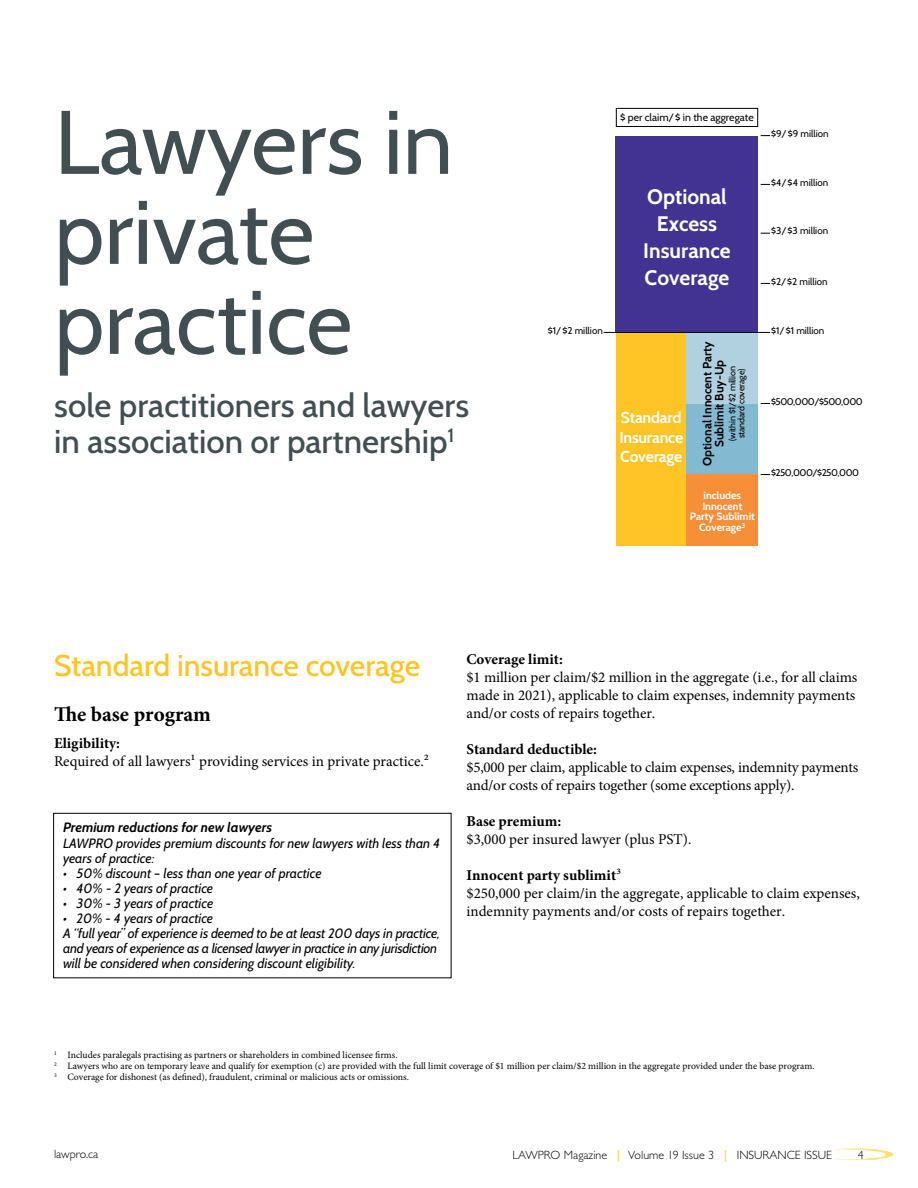
<style>
.page{position:relative;width:918px;height:1188px;background:#fff}
.page>*{position:absolute;margin:0;border:0;box-sizing:border-box;transform-origin:0 0}
.H1_Ins_Coverage{font:90px/90px "Cabin";color:#414f53}
.H1B_Ins_Coverage_SMA{font:500 33px/36px "Cabin";color:#414f53}
.H2_Ins_Coverage{font:500 30px "Cabin";color:#ffc425}
.t1{font:700 21px/27px "Cabin";color:#fff;text-align:center}
.H3_Ins_Coverage{font:700 21px "Minion Pro";color:#000}
.t2{font:700 15.75px/19.5px "Cabin";letter-spacing:-.015em;color:#fff;text-align:justify}
.Body{font:15px/18px "Minion Pro";letter-spacing:-.005em;color:#000}
.t3{font:italic 13.5px/15px "Cabin";color:#000}
.t4{font:italic 700 13.5px "Cabin";color:#000}
.t5{font:300 12px "Gill Sans";color:#000}
.t6{font:700 12px/12px "Cabin";color:#000;text-align:center}
.t7{font:700 10.5px/10.5px "Cabin";color:#fff;text-align:center}
.t8{font:10.5px "Cabin";color:#000}
.Footnote{font:9.75px "Minion Pro";color:#000}
.t9{font:9.75px "Cabin";color:#000}
.t10{font:9.75px "Cabin";letter-spacing:-.05em;color:#000}
.t11{font:9px/9px "Cabin";letter-spacing:-.015em;color:#000}
.s1{font-weight:700}
.s2{font-family:"Cabin";font-weight:400;color:#ffd046}
</style>
<div class="page">
<svg style="left:832px;top:1148px;width:44px;height:12px"></svg>
<svg style="left:876px;top:1149px;width:17px;height:11px"></svg>
<div style="left:616px;top:108px;width:142px;height:19px;border:1px solid #000"></div>
<div style="left:616px;top:136px;width:142px;height:196px;background:#423393"></div>
<div style="left:616px;top:332px;width:71px;height:214px;background:#ffc425"></div>
<div style="left:687px;top:403px;width:71px;height:72px;background:#84bad1"></div>
<div style="left:687px;top:332px;width:71px;height:71px;background:#b1d1e0"></div>
<div style="left:687px;top:475px;width:71px;height:71px;background:#f78f39"></div>
<hr style="left:604px;top:332px;width:166px;height:1px;background:#000">
<div style="left:53px;top:813px;width:399px;height:165px;border:1px solid #000"></div>
<h1 class="H1_Ins_Coverage" style="left:54px;top:97px;width:400px">Lawyers in private practice</h1>
<h1 class="H1B_Ins_Coverage_SMA" style="left:54px;top:387px;width:416px">sole practitioners and lawyers in association or partnership<sup>1</sup></h1>
<p class="t9" style="left:548px;top:325px;width:57px">$1/$2 million</p>
<p class="t8" style="left:620px;top:110px;width:135px">$ per claim/$ in the aggregate</p>
<h3 class="t1" style="left:643px;top:183px;width:89px">Optional<br>Excess<br>Insurance<br>Coverage</h3>
<p class="t2" style="left:619px;top:408px;width:65px">Standard Insurance Coverage</p>
<p class="t6" style="left:701px;top:466px;width:126px;rotate:-90deg">Optional Innocent Party<br>Sublimit Buy-Up</p>
<p class="t11" style="left:728px;top:441px;width:76px;rotate:-90deg">(within $1/$2 million standard coverage)</p>
<p class="t7" style="left:690px;top:490px;width:67px">includes<br>Innocent<br>Party Sublimit<br>Coverage<sup>3</sup></p>
<p class="t9" style="left:771px;top:128px;width:59px">$9/$9 million</p>
<p class="t9" style="left:771px;top:177px;width:59px">$4/$4 million</p>
<p class="t9" style="left:771px;top:225px;width:59px">$3/$3 million</p>
<p class="t9" style="left:771px;top:276px;width:58px">$2/$2 million</p>
<p class="t9" style="left:771px;top:325px;width:55px">$1/$1 million</p>
<p class="t10" style="left:771px;top:395px;width:93px">$500,000/$500,000</p>
<p class="t10" style="left:771px;top:467px;width:90px">$250,000/$250,000</p>
<h2 class="H2_Ins_Coverage" style="left:54px;top:647px;width:368px">Standard insurance coverage</h2>
<h3 class="H3_Ins_Coverage" style="left:54px;top:700px;width:159px">The base program</h3>
<p class="Body" style="left:54px;top:735px;width:376px"><span class="s1">Eligibility:<br></span>Required of all lawyers¹ providing services in private practice.²</p>
<p class="t4" style="left:63px;top:819px;width:211px">Premium reductions for new lawyers</p>
<p class="t3" style="left:63px;top:836px;width:379px">LAWPRO provides premium discounts for new lawyers with less than 4 years of practice:</p>
<p class="t3" style="left:63px;top:866px;width:260px">• 50% discount – less than one year of practice</p>
<p class="t3" style="left:63px;top:881px;width:152px">• 40% - 2 years of practice</p>
<p class="t3" style="left:63px;top:896px;width:152px">• 30% - 3 years of practice</p>
<p class="t3" style="left:63px;top:911px;width:379px">• 20% - 4 years of practice<br>A “full year” of experience is deemed to be at least 200 days in practice, and years of experience as a licensed lawyer in practice in any jurisdiction will be considered when considering discount eligibility.</p>
<p class="Body" style="left:466px;top:651px;width:392px"><span class="s1">Coverage limit:<br></span>$1 million per claim/$2 million in the aggregate (i.e., for all claims made in 2021), applicable to claim expenses, indemnity payments and/or costs of repairs together.</p>
<p class="Body" style="left:466px;top:741px;width:393px"><span class="s1">Standard deductible:<br></span>$5,000 per claim, applicable to claim expenses, indemnity payments and/or costs of repairs together (some exceptions apply).</p>
<p class="Body" style="left:466px;top:813px;width:227px"><span class="s1">Base premium:<br></span>$3,000 per insured lawyer (plus PST).</p>
<p class="Body" style="left:466px;top:867px;width:395px"><span class="s1">Innocent party sublimit</span>³<br>$250,000 per claim/in the aggregate, applicable to claim expenses, indemnity payments and/or costs of repairs together.</p>
<p class="Footnote" style="left:54px;top:1048px;width:345px"><sup>1</sup> Includes paralegals practising as partners or shareholders in combined licensee firms.</p>
<p class="Footnote" style="left:54px;top:1059px;width:762px"><sup>2</sup> Lawyers who are on temporary leave and qualify for exemption (c) are provided with the full limit coverage of $1 million per claim/$2 million in the aggregate provided under the base program.</p>
<p class="Footnote" style="left:54px;top:1070px;width:357px"><sup>3</sup> Coverage for dishonest (as defined), fraudulent, criminal or malicious acts or omissions.</p>
<p class="t5" style="left:54px;top:1147px;width:46px">lawpro.ca</p>
<p class="t5" style="left:512px;top:1148px;width:321px">LAWPRO Magazine <span class="s2">|</span> Volume 19 Issue 3 <span class="s2">|</span> INSURANCE ISSUE</p>
<p class="t5" style="left:858px;top:1148px;width:7px">4</p>
</div>
